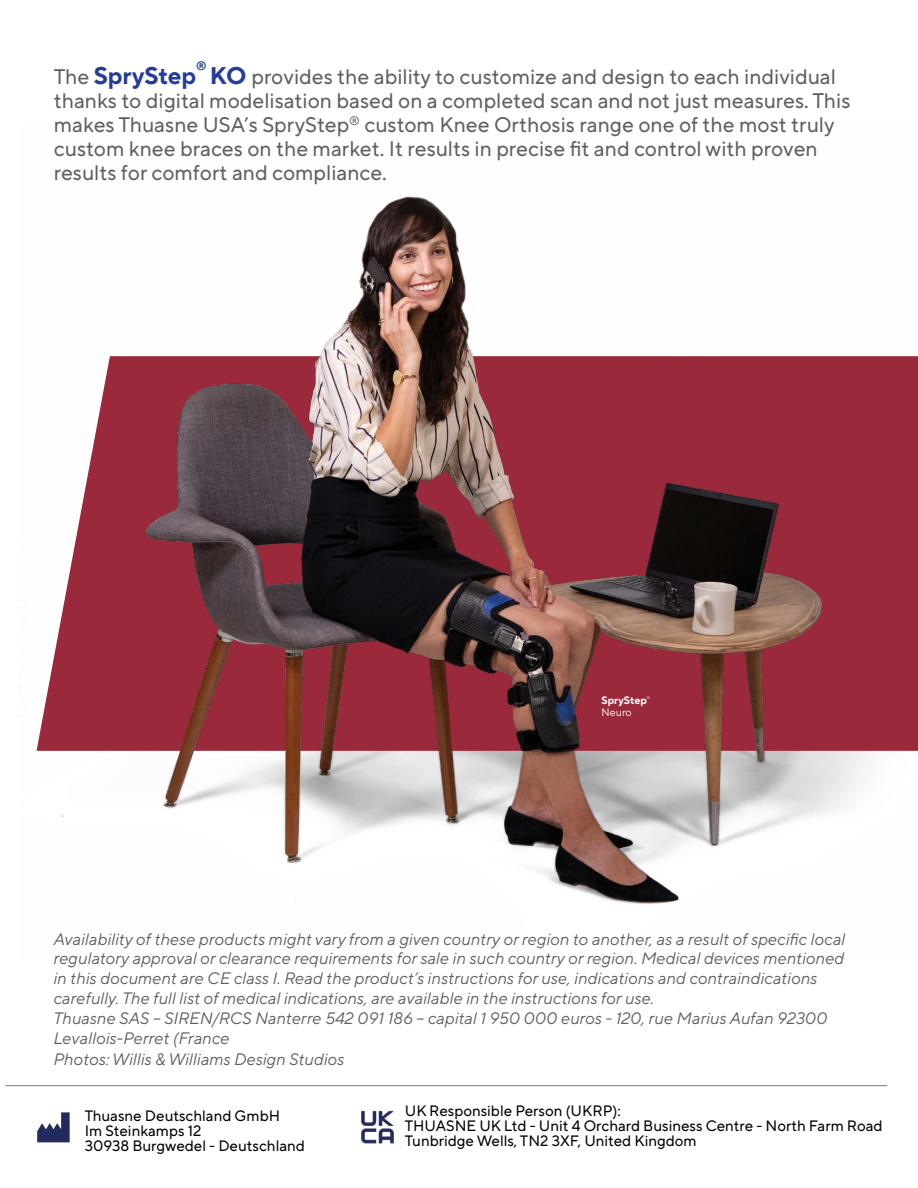
<style>
.page{position:relative;width:918px;height:1188px;background:#fff}
.page>*{position:absolute;margin:0;border:0;box-sizing:border-box;transform-origin:0 0}
.t1{font:700 24px "TT Norms Pro";color:#253d98}
.t2{font:21px/24px "TT Norms Pro";color:#5f6062}
.t3{font:italic 16.5px/19.8px "TT Norms Pro";color:#5f6062}
.t4{font:15px/15px "TT Norms Pro";color:#000}
.t5{font:700 12.3px "TT Norms Pro";color:#253d98}
.t6{font:700 10.65px "TT Norms Pro";color:#fff}
.t7{font:10.65px "TT Norms Pro";color:#fff}
.s1{font-weight:700;font-size:24px;color:#253d98}
.s2{font-weight:400;font-size:21px;color:#5f6062}
</style>
<div class="page">
<svg style="left:37px;top:1112px;width:33px;height:30px"></svg>
<img style="left:361px;top:1110px;width:33px;height:33px">
<img style="left:21px;top:196px;width:897px;height:724px">
<hr style="left:5px;top:1083px;width:884px;height:4px;background:#000;opacity:.15">
<p class="t5" style="left:196px;top:57px;width:12px">®</p>
<p class="t2" style="left:54px;top:63px;width:798px;text-indent:156px"><span class="s1">KO</span> provides the ability to customize and design to each individual thanks to digital modelisation based on a completed scan and not just measures. This makes Thuasne USA’s SpryStep<sup>®</sup> custom Knee Orthosis range one of the most truly custom knee braces on the market. It results in precise fit and control with proven results for comfort and compliance.</p>
<h1 class="t1" style="left:54px;top:58px;width:144px"><span class="s2">The</span> SpryStep</h1>
<p class="t6" style="left:601px;top:693px;width:47px;rotate:-1deg">SpryStep</p>
<p class="t7" style="left:601px;top:705px;width:32px;rotate:-1deg">Neuro</p>
<p class="t3" style="left:53px;top:928px;width:793px">Availability of these products might vary from a given country or region to another, as a result of specific local regulatory approval or clearance requirements for sale in such country or region. Medical devices mentioned in this document are CE class I. Read the product’s instructions for use, indications and contraindications carefully. The full list of medical indications, are available in the instructions for use.<br>Thuasne SAS – SIREN/RCS Nanterre 542 091 186 – capital 1 950 000 euros - 120, rue Marius Aufan 92300<br>Levallois-Perret (France</p>
<p class="t3" style="left:53px;top:1048px;width:292px">Photos: Willis &amp; Williams Design Studios</p>
<p class="t4" style="left:85px;top:1107px;width:222px">Thuasne Deutschland GmbH<br>Im Steinkamps 12<br>30938 Burgwedel - Deutschland</p>
<p class="t4" style="left:405px;top:1102px;width:479px">UK Responsible Person (UKRP):<br>THUASNE UK Ltd - Unit 4 Orchard Business Centre - North Farm Road<br>Tunbridge Wells, TN2 3XF, United Kingdom</p>
</div>
